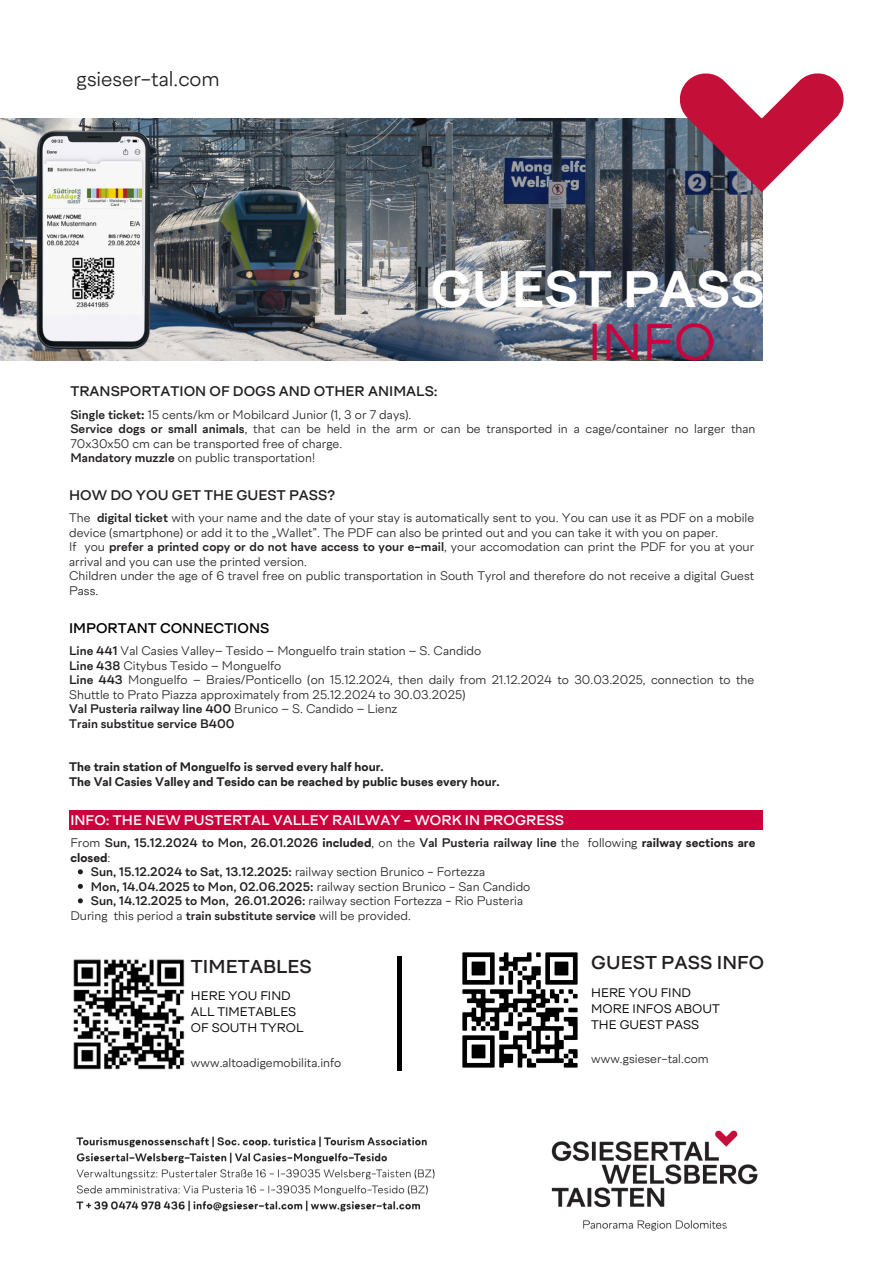
<style>
.page{position:relative;width:894px;height:1264px;background:#fff}
.page>*{position:absolute;margin:0;border:0;box-sizing:border-box;transform-origin:0 0}
.t1{font:700 49.5px/52.8px "Cordillera";color:#fff}
.t2{font:300 20.1px "Cordillera";color:#231f20}
.t3{font:600 18px "Cordillera";letter-spacing:.005em;color:#231f20}
.t4{font:600 13.5px "Cordillera";letter-spacing:.005em;color:#231f20}
.t5{font:600 13.5px "Cordillera";letter-spacing:.005em;color:#fff}
.t6{font:600 13.5px "Cordillera";letter-spacing:.005em;color:#000}
.t7{font:300 12px/14.5px "Cordillera";letter-spacing:.005em;color:#231f20}
.t8{font:600 12px/14.5px "Cordillera";letter-spacing:.005em;color:#231f20}
.t9{font:700 12px/14.5px "Cordillera";letter-spacing:.005em;color:#231f20}
.t10{font:12px/16px "Cordillera";color:#000}
.s1{font-weight:400;color:#cc003d}
.s2{font-weight:600}
.s3{font-weight:700}
.s4{font-weight:300}
</style>
<div class="page">
<img style="left:76px;top:1136px;width:359px;height:76px">
<img style="left:551px;top:1130px;width:207px;height:101px">
<img style="left:73px;top:959px;width:112px;height:111px">
<img style="left:462px;top:952px;width:116px;height:116px">
<hr style="left:397px;top:955px;width:4px;height:115px;background:#000">
<div style="left:69px;top:810px;width:693px;height:19px;background:#cc003d"></div>
<svg style="left:78px;top:869px;width:5px;height:5px"></svg>
<svg style="left:78px;top:883px;width:5px;height:5px"></svg>
<svg style="left:78px;top:898px;width:5px;height:5px"></svg>
<img style="left:0;top:119px;width:762px;height:242px">
<svg style="left:679px;top:73px;width:164px;height:119px"></svg>
<img style="left:36px;top:130px;width:114px;height:220px">
<img style="left:45px;top:164px;width:96px;height:150px">
<h1 class="t2" style="left:77px;top:62px;width:145px">gsieser-tal.com</h1>
<h5 class="t1" style="left:587px;top:260px;width:179px;text-indent:-157px">GUEST PASS<br><span class="s1">INFO</span></h5>
<p class="t4" style="left:70px;top:380px;width:369px">TRANSPORTATION OF DOGS AND OTHER ANIMALS:</p>
<p class="t7" style="left:70px;top:406px;width:342px"><span class="s2">Single ticket</span><span class="s3">:</span> 15 cents/km or Mobilcard Junior (1, 3 or 7 days).</p>
<p class="t7" style="left:70px;top:421px;width:686px"><span class="s2">Service dogs or small animals</span>, that can be held in the arm or can be transported in a cage/container no larger than<br>70x30x50 cm can be transported free of charge.</p>
<p class="t7" style="left:70px;top:450px;width:246px"><span class="s2">Mandatory muzzle</span> on public transportation!</p>
<p class="t4" style="left:69px;top:483px;width:267px">HOW DO YOU GET THE GUEST PASS?</p>
<p class="t7" style="left:69px;top:510px;width:686px">The <span class="s2">digital ticket</span> with your name and the date of your stay is automatically sent to you. You can use it as PDF on a mobile device (smartphone) or add it to the „Wallet”. The PDF can also be printed out and you can take it with you on paper.<br>If you <span class="s2">prefer a printed copy or do not have access to your e-mail</span>, your accomodation can print the PDF for you at your arrival and you can use the printed version.<br>Children under the age of 6 travel free on public transportation in South Tyrol and therefore do not receive a digital Guest Pass.</p>
<p class="t6" style="left:69px;top:616px;width:202px">IMPORTANT CONNECTIONS</p>
<p class="t7" style="left:69px;top:643px;width:686px"><span class="s2">Line 441</span> Val Casies Valley– Tesido – Monguelfo train station – S. Candido<br><span class="s2">Line 438</span> Citybus Tesido – Monguelfo<br><span class="s2">Line 443</span> Monguelfo – Braies/Ponticello (on 15.12.2024, then daily from 21.12.2024 to 30.03.2025, connection to the Shuttle to Prato Piazza approximately from 25.12.2024 to 30.03.2025)<br><span class="s2">Val Pusteria railway line 400</span> Brunico – S. Candido – Lienz<br><span class="s2">Train substitue service B400</span></p>
<p class="t9" style="left:69px;top:759px;width:432px">The train station of Monguelfo is served every half hour.<br>The Val Casies Valley and Tesido can be reached by public buses every hour.</p>
<h4 class="t5" style="left:70px;top:808px;width:495px">INFO: THE NEW PUSTERTAL VALLEY RAILWAY - WORK IN PROGRESS</h4>
<p class="t8" style="left:70px;top:835px;width:686px"><span class="s4">From</span> Sun, 15.12.2024 to Mon, 26.01.2026 <span class="s3">included</span><span class="s4">, on the</span> Val Pusteria railway line <span class="s4">the following</span> <span class="s3">railway sections are closed</span><span class="s4">:</span></p>
<p class="t8" style="left:91px;top:864px;width:396px">Sun, 15.12.2024 to Sat, 13.12.2025: <span class="s4">railway section Brunico - Fortezza</span></p>
<p class="t7" style="left:91px;top:878px;width:441px"><span class="s2">Mon, 14.04.2025 to Mon, 02.06.2025:</span> railway section Brunico - San Candido</p>
<h4 class="t7" style="left:91px;top:893px;width:434px"><span class="s2">Sun, 14.12.2025 to Mon, 26.01.2026:</span> railway section Fortezza - Rio Pusteria</h4>
<p class="t7" style="left:70px;top:907px;width:342px">During this period a <span class="s2">train substitute service</span> will be provided.</p>
<p class="t3" style="left:191px;top:950px;width:122px">TIMETABLES</p>
<h3 class="t3" style="left:591px;top:947px;width:174px">GUEST PASS INFO</h3>
<p class="t10" style="left:191px;top:987px;width:114px">HERE YOU FIND<br>ALL TIMETABLES<br>OF SOUTH TYROL</p>
<p class="t10" style="left:591px;top:984px;width:130px">HERE YOU FIND<br>MORE INFOS ABOUT<br>THE GUEST PASS</p>
<h3 class="t7" style="left:191px;top:1054px;width:152px">www.altoadigemobilita.info</h3>
<h5 class="t7" style="left:591px;top:1051px;width:119px">www.gsieser-tal.com</h5>
</div>
